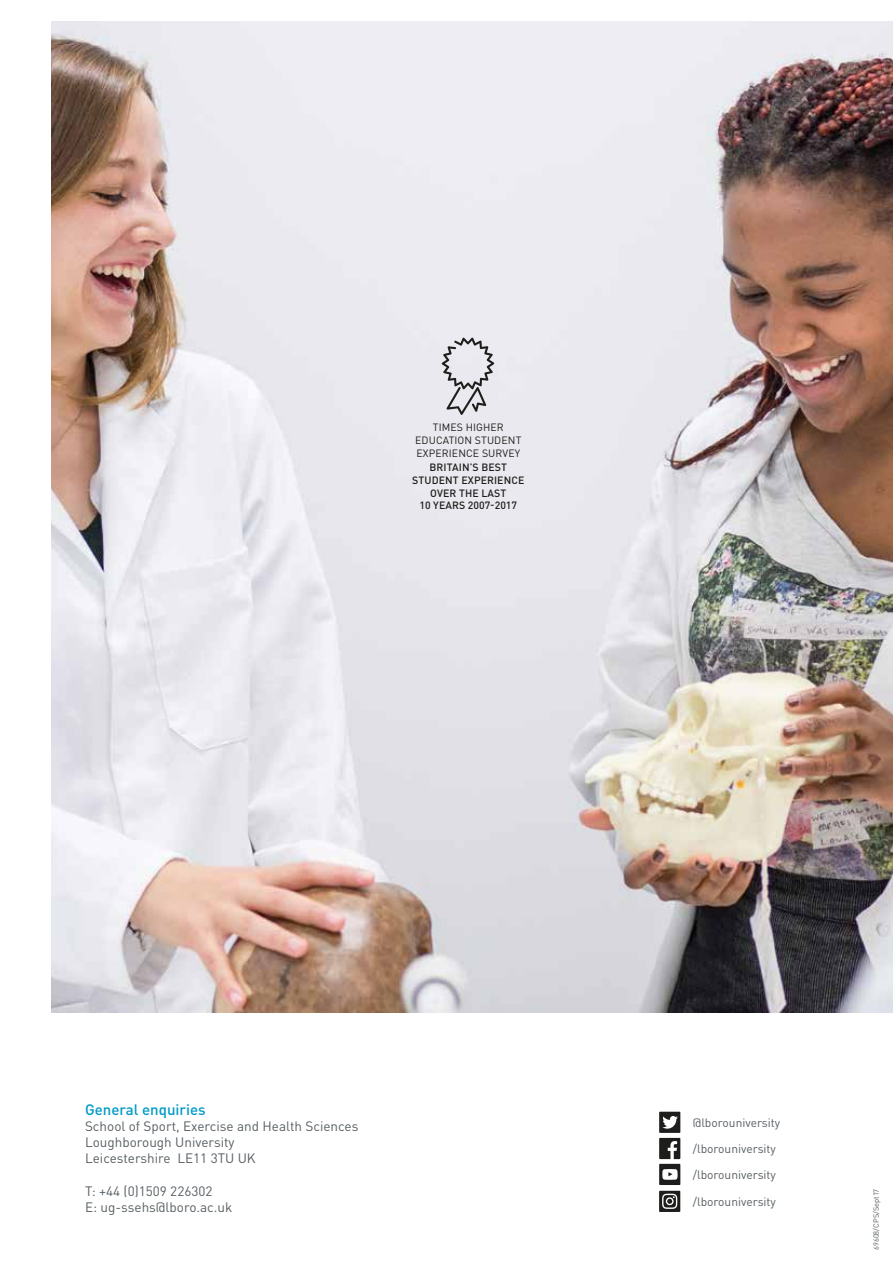
<style>
.page{position:relative;width:893px;height:1263px;background:#fff}
.page>*{position:absolute;margin:0;border:0;box-sizing:border-box;transform-origin:0 0}
.t1{font:500 15px "DINOT";color:#009ac7}
.t2{font:13.5px/16.2px "DINOT";color:#575e62}
.t3{font:12px/26.1px "DINOT";color:#575e62}
.t4{font:500 10.5px/12.6px "DINOT";letter-spacing:.01em;color:#1d1d1b;text-align:center}
.t5{font:10.5px/12.6px "DINOT";letter-spacing:.01em;color:#1d1d1b;text-align:center}
.t6{font:7.5px "DINOT";color:#575e62}
</style>
<div class="page">
<div style="left:659px;top:1112px;width:21px;height:21px;background:#1d1d1b"></div>
<div style="left:659px;top:1191px;width:21px;height:21px;background:#1d1d1b"></div>
<svg style="left:662px;top:1194px;width:15px;height:15px"></svg>
<svg style="left:659px;top:1138px;width:21px;height:21px"></svg>
<svg style="left:662px;top:1116px;width:16px;height:13px"></svg>
<div style="left:659px;top:1164px;width:21px;height:21px;background:#1d1d1b"></div>
<svg style="left:662px;top:1169px;width:16px;height:11px"></svg>
<img style="left:51px;top:21px;width:842px;height:991px">
<svg style="left:442px;top:338px;width:52px;height:77px;background:#c6c6ca"></svg>
<p class="t5" style="left:415px;top:421px;width:108px">TIMES HIGHER<br>EDUCATION STUDENT<br>EXPERIENCE SURVEY</p>
<p class="t4" style="left:412px;top:461px;width:114px">BRITAIN’S BEST<br>STUDENT EXPERIENCE<br>OVER THE LAST<br>10 YEARS 2007-2017</p>
<p class="t1" style="left:85px;top:1100px;width:122px">General enquiries</p>
<p class="t2" style="left:85px;top:1118px;width:275px">School of Sport, Exercise and Health Sciences<br>Loughborough University<br>Leicestershire LE11 3TU UK</p>
<p class="t2" style="left:85px;top:1182px;width:149px">T: +44 (0)1509 226302<br>E: ug-ssehs@lboro.ac.uk</p>
<p class="t6" style="left:871px;top:1250px;width:63px;rotate:-90deg">69608/CPS/Sept17</p>
<p class="t3" style="left:693px;top:1109px;width:89px">@lborouniversity /lborouniversity /lborouniversity</p>
<p class="t3" style="left:693px;top:1188px;width:85px">/lborouniversity</p>
</div>
